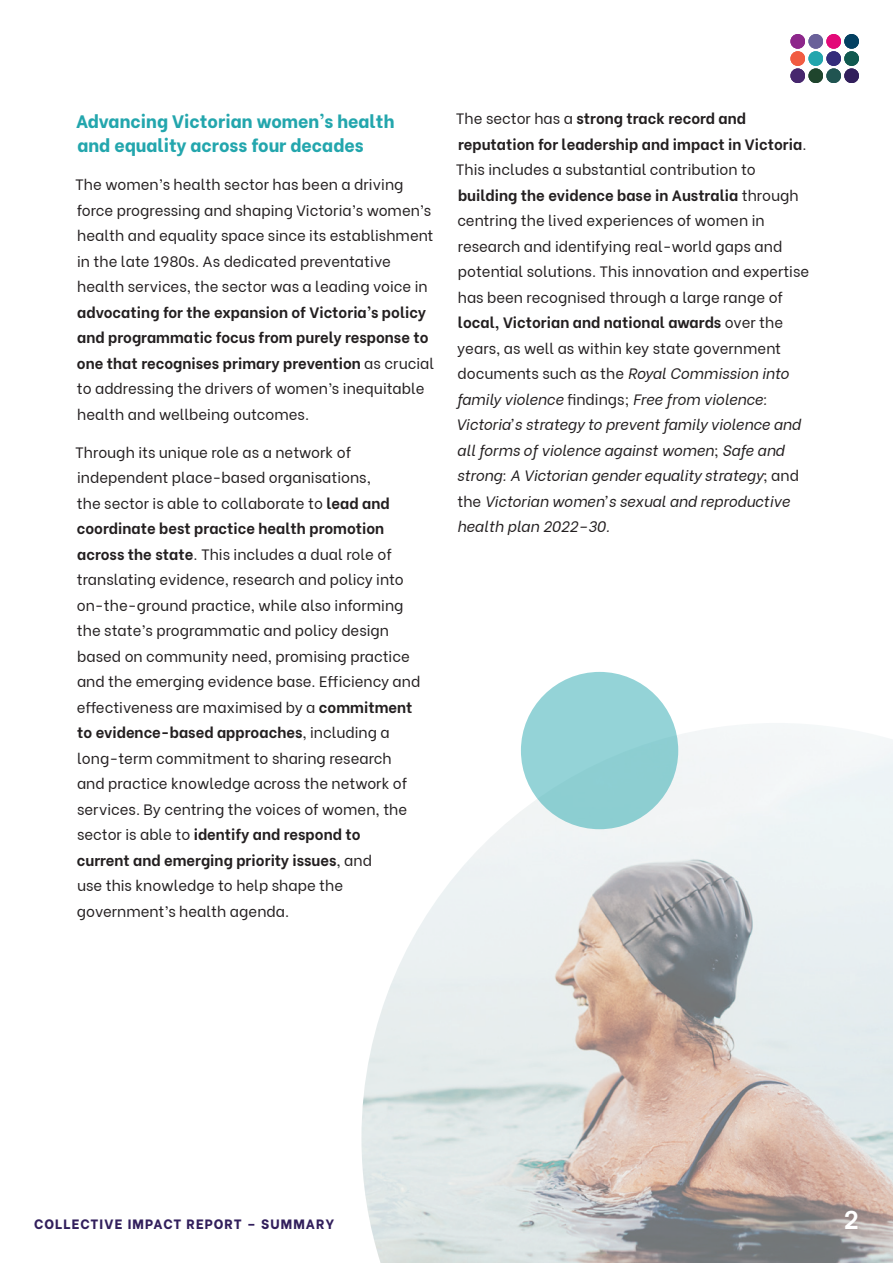
<style>
.page{position:relative;width:893px;height:1263px;background:#fff}
.page>*{position:absolute;margin:0;border:0;box-sizing:border-box;transform-origin:0 0}
.t1{font:700 25.5px "Be Vietnam";color:#fff}
.H3_WHS{font:800 18px/24px "Be Vietnam";color:#23a6ad}
.P_WHS_Paragraph_Main{font:15px/25.5px "Be Vietnam";color:#231f20}
.t2{font:800 13.5px "Be Vietnam";letter-spacing:.08em;color:#321f5c}
.s1{font-weight:700}
.s2{font-style:italic}
</style>
<div class="page">
<div style="left:790px;top:34px;width:15px;height:15px;background:#8d278b;border-radius:50%"></div>
<div style="left:808px;top:34px;width:15px;height:15px;background:#6a619a;border-radius:50%"></div>
<div style="left:826px;top:34px;width:15px;height:15px;background:#e30978;border-radius:50%"></div>
<div style="left:844px;top:34px;width:15px;height:15px;background:#034061;border-radius:7px"></div>
<div style="left:790px;top:51px;width:15px;height:15px;background:#f15c42;border-radius:50%"></div>
<div style="left:808px;top:51px;width:15px;height:15px;background:#23a6ad;border-radius:50%"></div>
<div style="left:826px;top:51px;width:15px;height:15px;background:#342d7b;border-radius:50%"></div>
<div style="left:844px;top:51px;width:15px;height:15px;background:#10594f;border-radius:7px"></div>
<div style="left:790px;top:68px;width:15px;height:15px;background:#47276e;border-radius:50%"></div>
<div style="left:808px;top:68px;width:15px;height:15px;background:#1f452d;border-radius:50%"></div>
<div style="left:826px;top:68px;width:15px;height:15px;background:#205451;border-radius:50%"></div>
<div style="left:844px;top:68px;width:15px;height:15px;background:#321f5c;border-radius:7px"></div>
<img style="left:361px;top:723px;width:532px;height:540px">
<div style="left:521px;top:672px;width:157px;height:157px;background:#94d3d7;border-radius:50%"></div>
<h3 class="H3_WHS" style="left:76px;top:107px;width:320px">Advancing Victorian women’s health and equality across four decades</h3>
<p class="P_WHS_Paragraph_Main" style="left:75px;top:170px;width:360px">The women’s health sector has been a driving force progressing and shaping Victoria’s women’s health and equality space since its establishment in the late 1980s. As dedicated preventative health services, the sector was a leading voice in <span class="s1">advocating for the expansion of Victoria’s policy and programmatic focus from purely response to one that recognises primary prevention</span> as crucial to addressing the drivers of women’s inequitable health and wellbeing outcomes.</p>
<p class="P_WHS_Paragraph_Main" style="left:75px;top:438px;width:347px">Through its unique role as a network of independent place-based organisations,<br>the sector is able to collaborate to <span class="s1">lead and coordinate best practice health promotion across the state</span>. This includes a dual role of translating evidence, research and policy into on-the-ground practice, while also informing the state’s programmatic and policy design based on community need, promising practice and the emerging evidence base. Efficiency and effectiveness are maximised by a <span class="s1">commitment to evidence-based approaches</span>, including a long-term commitment to sharing research and practice knowledge across the network of services. By centring the voices of women, the sector is able to <span class="s1">identify and respond to<br>current and emerging priority issues</span>, and<br>use this knowledge to help shape the government’s health agenda.</p>
<p class="P_WHS_Paragraph_Main" style="left:456px;top:105px;width:355px">The sector has a <span class="s1">strong track record and reputation for leadership and impact in Victoria</span>.<br>This includes a substantial contribution to <span class="s1">building the evidence base in Australia</span> through centring the lived experiences of women in research and identifying real-world gaps and potential solutions. This innovation and expertise has been recognised through a large range of <span class="s1">local, Victorian and national awards</span> over the years, as well as within key state government documents such as the <span class="s2">Royal Commission into family violence</span> findings; <span class="s2">Free from violence:<br>Victoria’s strategy to prevent family violence and all forms of violence against women</span>; <span class="s2">Safe and strong: A Victorian gender equality strategy</span>; and the <span class="s2">Victorian women’s sexual and reproductive health plan 2022–30.</span></p>
<p class="t2" style="left:34px;top:1213px;width:302px">COLLECTIVE IMPACT REPORT – SUMMARY</p>
<h1 class="t1" style="left:844px;top:1198px;width:17px">2</h1>
</div>
